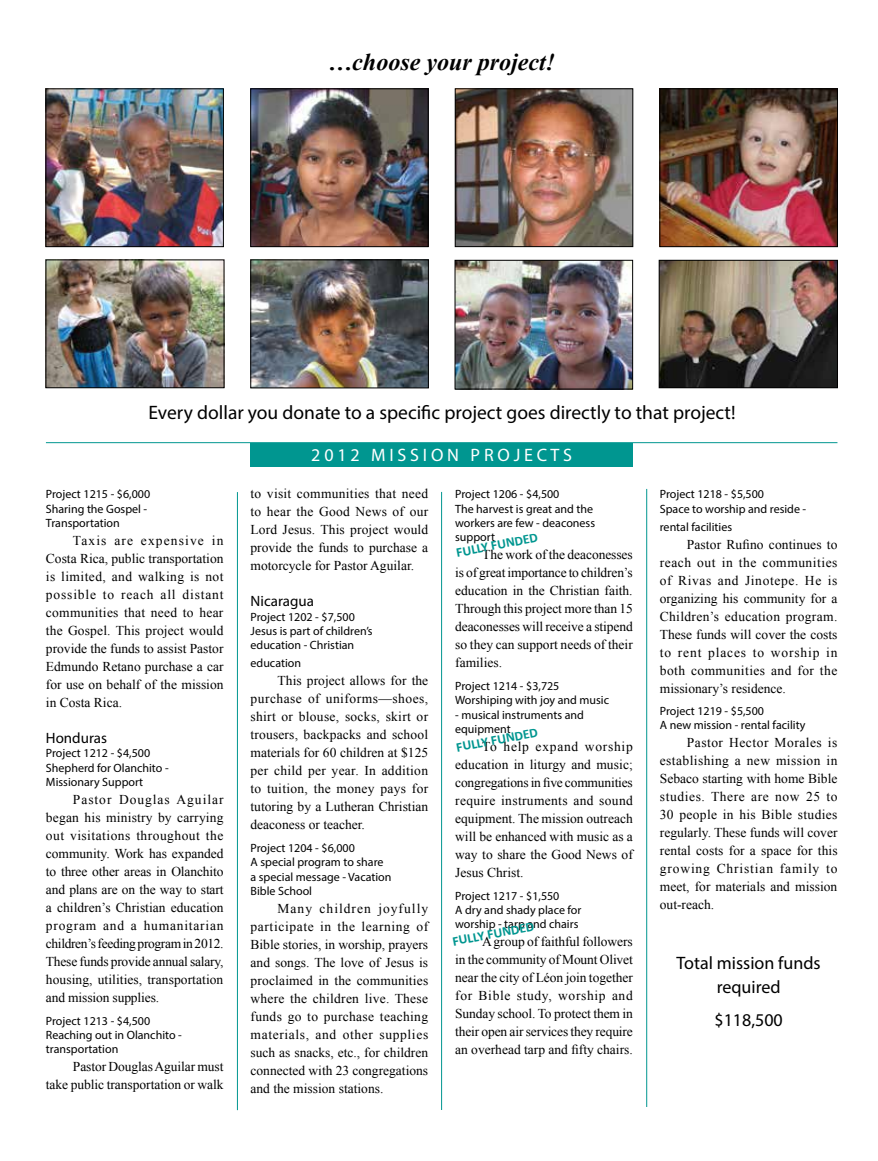
<style>
.page{position:relative;width:878px;height:1161px;background:#fff}
.page>*{position:absolute;margin:0;border:0;box-sizing:border-box;transform-origin:0 0}
.t1{font:italic 700 24px "Times New Roman";color:#000}
.t2{font:19.5px "Myriad Pro";color:#000}
.t3{font:18px/24px "Myriad Pro";color:#000;text-align:center}
.t4{font:18px "Myriad Pro";color:#fff}
.t5{font:15px "Myriad Pro";color:#000}
.t6{font:13.5px/18px "Times New Roman";color:#000;text-align:justify}
.t7{font:700 13.5px "Calibri";color:#009690}
.t8{font:12px/14.4px "Myriad Pro";color:#000}
</style>
<div class="page">
<div style="left:250px;top:443px;width:382px;height:24px;background:#009690"></div>
<hr style="left:237px;top:492px;width:1px;height:618px;background:#009690">
<hr style="left:646px;top:489px;width:1px;height:618px;background:#009690">
<hr style="left:441px;top:492px;width:1px;height:618px;background:#009690">
<hr style="left:46px;top:442px;width:791px;height:1px;background:#009690">
<img style="left:457px;top:262px;width:173px;height:125px">
<div style="left:455px;top:260px;width:177px;height:129px;border:1px solid #000"></div>
<img style="left:48px;top:262px;width:174px;height:124px">
<div style="left:46px;top:260px;width:178px;height:128px;border:1px solid #000"></div>
<img style="left:48px;top:91px;width:173px;height:154px">
<div style="left:46px;top:89px;width:177px;height:158px;border:1px solid #000"></div>
<img style="left:661px;top:262px;width:174px;height:124px">
<div style="left:659px;top:260px;width:178px;height:128px;border:1px solid #000"></div>
<img style="left:661px;top:91px;width:174px;height:154px">
<div style="left:659px;top:89px;width:178px;height:158px;border:1px solid #000"></div>
<img style="left:457px;top:91px;width:174px;height:154px">
<div style="left:455px;top:89px;width:178px;height:158px;border:1px solid #000"></div>
<img style="left:252px;top:91px;width:174px;height:154px">
<div style="left:250px;top:89px;width:178px;height:158px;border:1px solid #000"></div>
<img style="left:252px;top:262px;width:174px;height:124px">
<div style="left:250px;top:260px;width:178px;height:128px;border:1px solid #000"></div>
<h1 class="t1" style="left:328px;top:45px;width:228px">…choose your project!</h1>
<h2 class="t2" style="left:148px;top:400px;width:588px">Every dollar you donate to a specific project goes directly to that project!</h2>
<p class="t8" style="left:46px;top:487px;width:106px">Project 1215 - $6,000<br>Sharing the Gospel -<br>Transportation</p>
<p class="t6" style="left:46px;top:531px;width:179px;text-indent:27px">Taxis are expensive in Costa Rica, public transportation is limited, and walking is not possible to reach all distant communities that need to hear the Gospel. This project would provide the funds to assist Pastor Edmundo Retano purchase a car for use on behalf of the mission in Costa Rica.</p>
<p class="t5" style="left:46px;top:729px;width:63px">Honduras</p>
<p class="t8" style="left:46px;top:746px;width:124px">Project 1212 - $4,500<br>Shepherd for Olanchito -<br>Missionary Support</p>
<p class="t6" style="left:46px;top:790px;width:179px;text-indent:27px">Pastor Douglas Aguilar began his ministry by carrying out visitations throughout the community. Work has expanded to three other areas in Olanchito and plans are on the way to start a children’s Christian education program and a humanitarian children’s feeding program in 2012.<br>These funds provide annual salary, housing, utilities, transportation and mission supplies.</p>
<p class="t8" style="left:46px;top:1013px;width:137px">Project 1213 - $4,500<br>Reaching out in Olanchito - transportation</p>
<p class="t6" style="left:46px;top:1058px;width:179px;text-align:right">Pastor DouglasAguilar must<br>take public transportation or walk</p>
<h3 class="t4" style="left:311px;top:444px;width:262px">2 0 1 2 M I S S I O N P R O J E C T S</h3>
<p class="t6" style="left:250px;top:485px;width:179px">to visit communities that need to hear the Good News of our Lord Jesus. This project would provide the funds to purchase a motorcycle for Pastor Aguilar.</p>
<p class="t5" style="left:250px;top:592px;width:65px">Nicaragua</p>
<p class="t8" style="left:250px;top:609px;width:124px">Project 1202 - $7,500<br>Jesus is part of children’s education - Christian</p>
<p class="t8" style="left:250px;top:656px;width:52px">education</p>
<p class="t6" style="left:250px;top:672px;width:179px;text-indent:27px">This project allows for the purchase of uniforms—shoes, shirt or blouse, socks, skirt or trousers, backpacks and school materials for 60 children at $125 per child per year. In addition to tuition, the money pays for tutoring by a Lutheran Christian deaconess or teacher.</p>
<p class="t8" style="left:250px;top:841px;width:142px">Project 1204 - $6,000<br>A special program to share a special message - Vacation<br>Bible School</p>
<p class="t6" style="left:250px;top:899px;width:179px;text-indent:27px">Many children joyfully participate in the learning of Bible stories, in worship, prayers and songs. The love of Jesus is proclaimed in the communities where the children live. These funds go to purchase teaching materials, and other supplies such as snacks, etc., for children connected with 23 congregations and the mission stations.</p>
<p class="t8" style="left:455px;top:487px;width:141px">Project 1206 - $4,500<br>The harvest is great and the workers are few - deaconess support</p>
<p class="t6" style="left:455px;top:546px;width:179px;text-indent:27px">The work of the deaconesses is of great importance to children’s education in the Christian faith.<br>Through this project more than 15 deaconesses will receive a stipend so they can support needs of their families.</p>
<p class="t8" style="left:455px;top:678px;width:155px">Project 1214 - $3,725<br>Worshiping with joy and music</p>
<p class="t8" style="left:455px;top:707px;width:130px">- musical instruments and equipment</p>
<p class="t6" style="left:455px;top:737px;width:179px;text-indent:27px">To help expand worship education in liturgy and music; congregations in five communities require instruments and sound equipment. The mission outreach will be enhanced with music as a way to share the Good News of Jesus Christ.</p>
<p class="t8" style="left:455px;top:888px;width:128px">Project 1217 - $1,550<br>A dry and shady place for worship - tarp and chairs</p>
<p class="t6" style="left:455px;top:933px;width:179px;text-indent:27px">Agroup of faithful followers in the community of Mount Olivet near the city of Léon join together for Bible study, worship and Sunday school. To protect them in their open air services they require an overhead tarp and fifty chairs.</p>
<p class="t7" style="left:455px;top:544px;width:84px;rotate:-11deg">FULLY FUNDED</p>
<p class="t7" style="left:455px;top:739px;width:84px;rotate:-11deg">FULLY FUNDED</p>
<p class="t7" style="left:451px;top:933px;width:84px;rotate:-11deg">FULLY FUNDED</p>
<p class="t8" style="left:659px;top:487px;width:148px">Project 1218 - $5,500<br>Space to worship and reside -</p>
<p class="t8" style="left:659px;top:519px;width:74px">rental facilities</p>
<p class="t6" style="left:659px;top:535px;width:179px;text-indent:27px">Pastor Rufino continues to reach out in the communities of Rivas and Jinotepe. He is organizing his community for a Children’s education program.<br>These funds will cover the costs to rent places to worship in both communities and for the missionary’s residence.</p>
<p class="t8" style="left:659px;top:704px;width:147px">Project 1219 - $5,500<br>A new mission - rental facility</p>
<p class="t6" style="left:659px;top:734px;width:179px;text-indent:27px">Pastor Hector Morales is establishing a new mission in Sebaco starting with home Bible studies. There are now 25 to 30 people in his Bible studies regularly. These funds will cover rental costs for a space for this growing Christian family to meet, for materials and mission out-reach.</p>
<h3 class="t3" style="left:676px;top:951px;width:146px">Total mission funds required</h3>
<h3 class="t3" style="left:714px;top:1008px;width:70px">$118,500</h3>
</div>
